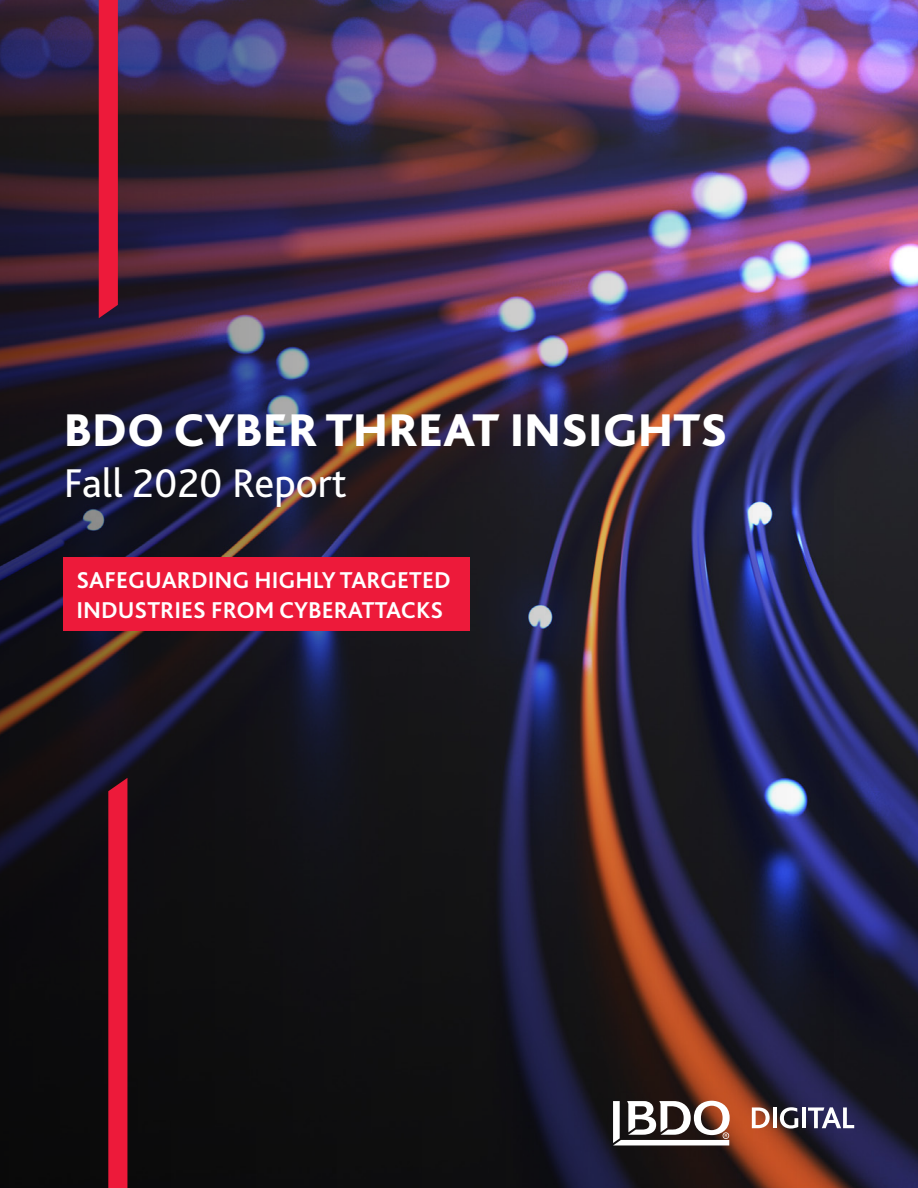
<style>
.page{position:relative;width:918px;height:1188px;background:#fff}
.page>*{position:absolute;margin:0;border:0;box-sizing:border-box;transform-origin:0 0}
.Body_text_-_3mm_afte{font:800 48px "Bliss Pro";color:#fff}
.Body_text_-_3mm_afte-2{font:42px "Bliss Pro";color:#fff}
.Body_text_-_3mm_afte-3{font:700 24px/30px "Bliss Pro";color:#fff}
</style>
<div class="page">
<img style="left:834px;top:0;width:84px;height:1188px">
<img style="left:0;top:0;width:834px;height:1188px">
<svg style="left:99px;top:0;width:19px;height:318px;background:#e71939"></svg>
<div style="left:108px;top:778px;width:19px;height:410px;background:#ed1a3a"></div>
<div style="left:64px;top:557px;width:406px;height:74px;background:#ed1a3a"></div>
<svg style="left:613px;top:1101px;width:117px;height:44px"></svg>
<svg style="left:752px;top:1107px;width:18px;height:21px"></svg>
<hr style="left:773px;top:1107px;width:4px;height:21px;background:#fff">
<svg style="left:780px;top:1107px;width:18px;height:22px"></svg>
<hr style="left:802px;top:1107px;width:4px;height:21px;background:#fff">
<svg style="left:808px;top:1107px;width:46px;height:21px"></svg>
<p class="Body_text_-_3mm_afte" style="left:64px;top:400px;width:665px">BDO CYBER THREAT INSIGHTS</p>
<p class="Body_text_-_3mm_afte-2" style="left:64px;top:457px;width:285px">Fall 2020 Report</p>
<p class="Body_text_-_3mm_afte-3" style="left:77px;top:565px;width:376px">SAFEGUARDING HIGHLY TARGETED<br>INDUSTRIES FROM CYBERATTACKS</p>
</div>
